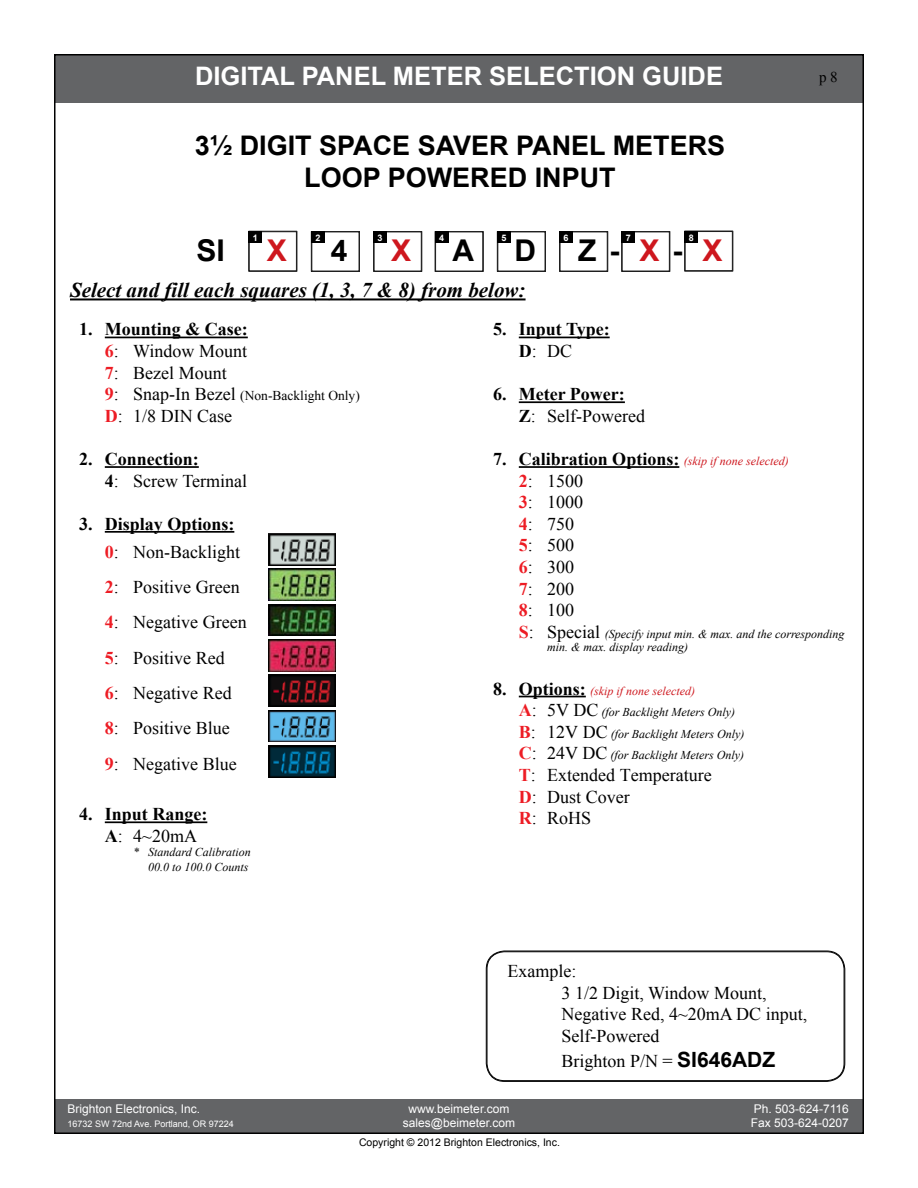
<style>
.page{position:relative;width:918px;height:1188px;background:#fff}
.page>*{position:absolute;margin:0;border:0;box-sizing:border-box;transform-origin:0 0}
.t1{font:700 30px "Arial";color:#000}
.t2{font:700 30px "Arial";color:#ce171e}
.t3{font:700 27px/32.4px "Arial";color:#000;text-align:center}
.t4{font:700 25.5px "Arial";color:#fff}
.t5{font:italic 700 21px "Times New Roman";color:#000}
.t6{font:18px/21.6px "Times New Roman";color:#000}
.t7{font:700 18px/21.6px "Times New Roman";color:#000}
.t8{font:15px "Times New Roman";color:#000}
.t9{font:13.5px "Times New Roman";color:#000}
.t10{font:italic 12px/21.6px "Times New Roman";color:#000}
.t11{font:12px "Arial";color:#fff}
.t12{font:10.5px "Arial";color:#000}
.t13{font:9px "Arial";color:#fff}
.t14{font:700 9px "Arial";color:#fff}
.s1{color:#ce171e}
.s2{font-weight:700}
.s3{font-weight:700;color:#ed1c24}
.s4{font-weight:700;font-size:18px;color:#ed1c24}
.s5{font-size:18px}
.s6{font-weight:400}
.s7{color:#ed1c24}
.s8{font-style:italic;font-size:12px;color:#ce171e}
.s9{font-weight:700;font-style:normal;font-size:18px;color:#ed1c24}
.s10{font-style:normal;font-size:18px}
.s11{font-weight:700;font-style:normal;font-size:18px}
.s12{font-family:"Arial";font-weight:700;font-size:21px}
</style>
<div class="page">
<div style="left:54px;top:54px;width:810px;height:48px;background:#636466"></div>
<div style="left:54px;top:1100px;width:810px;height:34px;background:#636466"></div>
<div style="left:249px;top:231px;width:48px;height:41px;border:1px solid #000"></div>
<div style="left:249px;top:231px;width:13px;height:12px;background:#000"></div>
<div style="left:311px;top:231px;width:49px;height:41px;border:1px solid #000"></div>
<div style="left:312px;top:231px;width:13px;height:12px;background:#000"></div>
<div style="left:373px;top:231px;width:49px;height:41px;border:1px solid #000"></div>
<div style="left:374px;top:231px;width:13px;height:12px;background:#000"></div>
<div style="left:435px;top:231px;width:48px;height:41px;border:1px solid #000"></div>
<div style="left:435px;top:231px;width:13px;height:12px;background:#000"></div>
<div style="left:497px;top:231px;width:49px;height:41px;border:1px solid #000"></div>
<div style="left:498px;top:231px;width:13px;height:12px;background:#000"></div>
<div style="left:559px;top:231px;width:49px;height:41px;border:1px solid #000"></div>
<div style="left:560px;top:231px;width:13px;height:12px;background:#000"></div>
<hr style="left:70px;top:298px;width:456px;height:2px;background:#000">
<div style="left:621px;top:231px;width:49px;height:41px;border:1px solid #000"></div>
<div style="left:622px;top:231px;width:13px;height:12px;background:#000"></div>
<hr style="left:105px;top:337px;width:143px;height:1px;background:#000">
<hr style="left:105px;top:466px;width:94px;height:2px;background:#000">
<hr style="left:105px;top:531px;width:129px;height:2px;background:#000">
<hr style="left:105px;top:821px;width:102px;height:2px;background:#000">
<img style="left:268px;top:533px;width:68px;height:32px">
<img style="left:268px;top:569px;width:68px;height:32px">
<img style="left:268px;top:604px;width:68px;height:32px">
<img style="left:268px;top:639px;width:68px;height:32px">
<img style="left:268px;top:675px;width:68px;height:31px">
<img style="left:268px;top:710px;width:68px;height:32px">
<img style="left:268px;top:745px;width:68px;height:32px">
<svg style="left:486px;top:950px;width:359px;height:132px"></svg>
<div style="left:487px;top:952px;width:357px;height:129px;border:1px solid #000;border-radius:18px"></div>
<div style="left:684px;top:231px;width:49px;height:40px;border:1px solid #000"></div>
<div style="left:685px;top:231px;width:47px;height:40px;border:1px solid #000"></div>
<div style="left:685px;top:231px;width:13px;height:12px;background:#000"></div>
<hr style="left:519px;top:337px;width:91px;height:1px;background:#000">
<hr style="left:519px;top:401px;width:106px;height:2px;background:#000">
<hr style="left:519px;top:466px;width:160px;height:2px;background:#000">
<hr style="left:519px;top:696px;width:67px;height:1px;background:#000">
<h3 class="t4" style="left:195px;top:58px;width:530px">DIGITAL PANEL METER SELECTION GUIDE</h3>
<h2 class="t3" style="left:195px;top:129px;width:532px">3½ DIGIT SPACE SAVER PANEL METERS<br>LOOP POWERED INPUT</h2>
<p class="t14" style="left:689px;top:231px;width:7px">8</p>
<p class="t14" style="left:253px;top:231px;width:7px">1</p>
<p class="t14" style="left:315px;top:232px;width:7px">2</p>
<p class="t14" style="left:378px;top:232px;width:7px">3</p>
<p class="t14" style="left:439px;top:232px;width:7px">4</p>
<p class="t14" style="left:501px;top:232px;width:7px">5</p>
<p class="t14" style="left:564px;top:232px;width:7px">6</p>
<p class="t14" style="left:626px;top:232px;width:7px">7</p>
<h1 class="t1" style="left:197px;top:229px;width:30px">SI</h1>
<h1 class="t2" style="left:267px;top:229px;width:22px">X</h1>
<h1 class="t1" style="left:331px;top:229px;width:18px">4</h1>
<h1 class="t2" style="left:391px;top:229px;width:22px">X</h1>
<h1 class="t1" style="left:452px;top:229px;width:23px">A</h1>
<h1 class="t1" style="left:515px;top:229px;width:23px">D</h1>
<h1 class="t1" style="left:578px;top:229px;width:146px">Z - <span class="s1">X</span> - <span class="s1">X</span></h1>
<p class="t5" style="left:70px;top:276px;width:457px">Select and fill each squares (1, 3, 7 &amp; 8) from below:</p>
<p class="t8" style="left:819px;top:67px;width:20px">p8</p>
<p class="t6" style="left:105px;top:318px;width:144px;text-align:justify;text-indent:-26px"><span class="s2">1. Mounting &amp; Case:<br></span><span class="s3">6</span>: Window Mount <span class="s3">7</span>: Bezel Mount</p>
<p class="t9" style="left:105px;top:386px;width:257px"><span class="s4">9</span><span class="s5">: Snap-In Bezel</span> (Non-Backlight Only)</p>
<p class="t6" style="left:105px;top:404px;width:129px"><span class="s3">D</span>: 1/8 DIN Case</p>
<p class="t7" style="left:105px;top:448px;width:144px;text-indent:-26px">2. Connection:<br>4<span class="s6">: Screw Terminal</span></p>
<p class="t7" style="left:105px;top:509px;width:137px;line-height:27.8px;text-indent:-26px">3. Display Options:<br><span class="s7">0</span><span class="s6">: Non-Backlight</span></p>
<p class="t6" style="left:105px;top:569px;width:143px;line-height:35.4px"><span class="s3">2</span>: Positive Green<br><span class="s3">4</span>: Negative Green<br><span class="s3">5</span>: Positive Red<br><span class="s3">6</span>: Negative Red<br><span class="s3">8</span>: Positive Blue<br><span class="s3">9</span>: Negative Blue</p>
<p class="t7" style="left:105px;top:803px;width:104px;text-indent:-26px">4. Input Range:<br>A<span class="s6">: 4~20mA</span></p>
<p class="t10" style="left:133px;top:845px;width:119px;line-height:14.4px;text-align:right">* Standard Calibration<br>00.0 to 100.0 Counts</p>
<p class="t7" style="left:519px;top:318px;width:92px;text-indent:-26px">5. Input Type:<br>D<span class="s6">: DC</span></p>
<p class="t7" style="left:519px;top:383px;width:128px;text-indent:-26px">6. Meter Power:<br>Z<span class="s6">: Self-Powered</span></p>
<p class="t6" style="left:519px;top:448px;width:271px;text-indent:-26px"><span class="s2">7. Calibration Options:</span> <span class="s8">(skip if none selected)<br></span><span class="s3">2</span>: 1500<br><span class="s3">3</span>: 1000<br><span class="s3">4</span>: 750<br><span class="s3">5</span>: 500<br><span class="s3">6</span>: 300<br><span class="s3">7</span>: 200<br><span class="s3">8</span>: 100</p>
<p class="t10" style="left:547px;top:627px;width:299px;line-height:13.5px;text-indent:-29px"><span class="s9">S</span><span class="s10">: Special</span> (Specify input min. &amp; max. and the corresponding min. &amp; max. display reading)</p>
<p class="t10" style="left:519px;top:679px;width:227px;text-indent:-26px"><span class="s11">8. Options:</span> <span class="s1">(skip if none selected)<br></span><span class="s9">A</span><span class="s10">: 5V DC</span> (for Backlight Meters Only)<br><span class="s9">B</span><span class="s10">: 12V DC</span> (for Backlight Meters Only)<br><span class="s9">C</span><span class="s10">: 24V DC</span> (for Backlight Meters Only)</p>
<p class="t6" style="left:519px;top:764px;width:194px"><span class="s3">T</span>: Extended Temperature<br><span class="s3">D</span>: Dust Cover<br><span class="s3">R</span>: RoHS</p>
<p class="t6" style="left:562px;top:960px;width:247px;text-indent:-54px">Example:<br>3 1/2 Digit, Window Mount,<br>Negative Red, 4~20mA DC input,<br>Self-Powered</p>
<p class="t6" style="left:562px;top:1050px;width:215px">Brighton P/N = <span class="s12">SI646ADZ</span></p>
<p class="t11" style="left:68px;top:1100px;width:134px">Brighton Electronics, Inc.</p>
<p class="t11" style="left:409px;top:1100px;width:102px">www.beimeter.com</p>
<p class="t11" style="left:754px;top:1100px;width:97px">Ph. 503-624-7116</p>
<p class="t13" style="left:68px;top:1118px;width:168px">16732 SW 72nd Ave. Portland, OR 97224</p>
<p class="t11" style="left:403px;top:1115px;width:114px">sales@beimeter.com</p>
<p class="t11" style="left:751px;top:1115px;width:100px">Fax 503-624-0207</p>
<p class="t12" style="left:359px;top:1135px;width:202px">Copyright © 2012 Brighton Electronics, Inc.</p>
</div>
